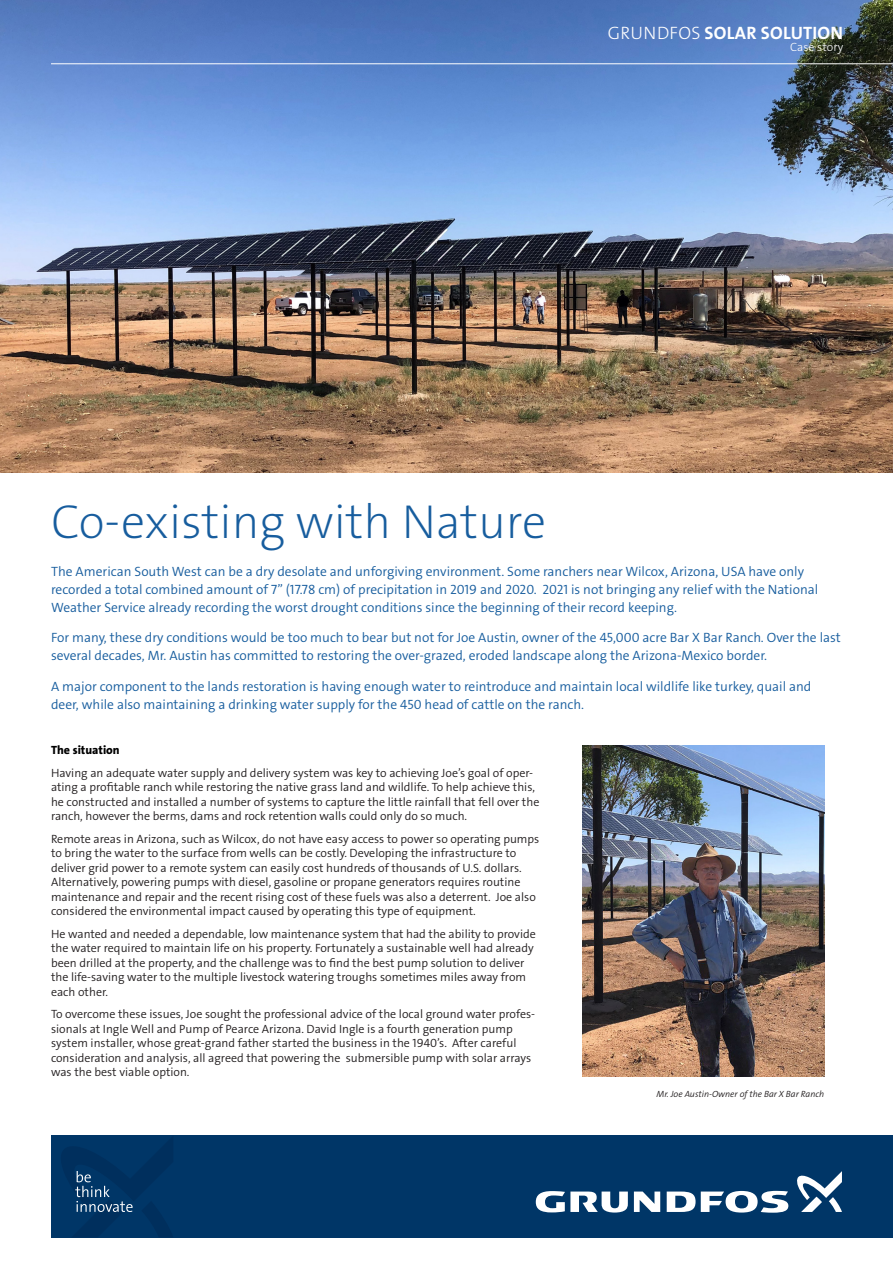
<style>
.page{position:relative;width:893px;height:1263px;background:#fff}
.page>*{position:absolute;margin:0;border:0;box-sizing:border-box;transform-origin:0 0}
.t1{font:48px "Grundfos The Sans V2 OT 2 XL";color:#175d9e}
.t2{font:18px "Grundfos The Sans V2 OT 7 B";letter-spacing:.015em;color:#fff}
.t3{font:13.5px/18px "Grundfos The Sans V2 OT 4 SL";color:#175d9e}
.t4{font:12px/14.4px "Grundfos The Sans V2 OT 4 SL";color:#231f20}
.Accesories{font:12px "Grundfos The Sans V2 OT 8 XB";color:#000}
.t5{font:12px "Grundfos The Sans V2 OT 3 L";color:#fff}
.t6{font:9px "Grundfos The Sans V2 OT 4 SL Italic";color:#231f20}
.s1{font-family:"Grundfos The Sans V2 OT 3 L"}
</style>
<div class="page">
<img style="left:0;top:0;width:893px;height:472px">
<img style="left:583px;top:745px;width:242px;height:331px">
<div style="left:51px;top:1135px;width:842px;height:102px;background:#003667"></div>
<svg style="left:634px;top:1191px;width:26px;height:21px"></svg>
<svg style="left:536px;top:1191px;width:92px;height:21px"></svg>
<svg style="left:667px;top:1191px;width:121px;height:22px"></svg>
<svg style="left:797px;top:1171px;width:45px;height:41px"></svg>
<svg style="left:75px;top:1171px;width:58px;height:41px"></svg>
<hr style="left:51px;top:63px;width:842px;height:1px;background:#fff">
<p class="t2" style="left:608px;top:21px;width:237px"><span class="s1">GRUNDFOS</span> SOLAR SOLUTION</p>
<h1 class="t1" style="left:51px;top:491px;width:497px">Co-existing with Nature</h1>
<p class="t5" style="left:790px;top:39px;width:55px">Case story</p>
<p class="t3" style="left:51px;top:562px;width:769px">The American South West can be a dry desolate and unforgiving environment. Some ranchers near Wilcox, Arizona, USA have only recorded a total combined amount of 7” (17.78 cm) of precipitation in 2019 and 2020. 2021 is not bringing any relief with the National<br>Weather Service already recording the worst drought conditions since the beginning of their record keeping.</p>
<p class="t3" style="left:51px;top:629px;width:791px">For many, these dry conditions would be too much to bear but not for Joe Austin, owner of the 45,000 acre Bar X Bar Ranch. Over the last several decades, Mr. Austin has committed to restoring the over-grazed, eroded landscape along the Arizona-Mexico border.</p>
<p class="t3" style="left:51px;top:678px;width:762px">A major component to the lands restoration is having enough water to reintroduce and maintain local wildlife like turkey, quail and deer, while also maintaining a drinking water supply for the 450 head of cattle on the ranch.</p>
<p class="Accesories" style="left:51px;top:742px;width:70px">The situation</p>
<p class="t4" style="left:51px;top:766px;width:490px">Having an adequate water supply and delivery system was key to achieving Joe’s goal of oper&shy;ating a profitable ranch while restoring the native grass land and wildlife. To help achieve this, he constructed and installed a number of systems to capture the little rainfall that fell over the ranch, however the berms, dams and rock retention walls could only do so much.</p>
<p class="t4" style="left:51px;top:832px;width:490px">Remote areas in Arizona, such as Wilcox, do not have easy access to power so operating pumps to bring the water to the surface from wells can be costly. Developing the infrastructure to deliver grid power to a remote system can easily cost hundreds of thousands of U.S. dollars.<br>Alternatively, powering pumps with diesel, gasoline or propane generators requires routine maintenance and repair and the recent rising cost of these fuels was also a deterrent. Joe also considered the environmental impact caused by operating this type of equipment.</p>
<p class="t4" style="left:51px;top:927px;width:486px">He wanted and needed a dependable, low maintenance system that had the ability to provide the water required to maintain life on his property. Fortunately a sustainable well had already been drilled at the property, and the challenge was to find the best pump solution to deliver the life-saving water to the multiple livestock watering troughs sometimes miles away from each other.</p>
<p class="t4" style="left:51px;top:1007px;width:486px">To overcome these issues, Joe sought the professional advice of the local ground water profes&shy;sionals at Ingle Well and Pump of Pearce Arizona. David Ingle is a fourth generation pump system installer, whose great-grand father started the business in the 1940’s. After careful consideration and analysis, all agreed that powering the submersible pump with solar arrays was the best viable option.</p>
<p class="t6" style="left:656px;top:1088px;width:169px">Mr. Joe Austin-Owner of the Bar X Bar Ranch</p>
</div>
